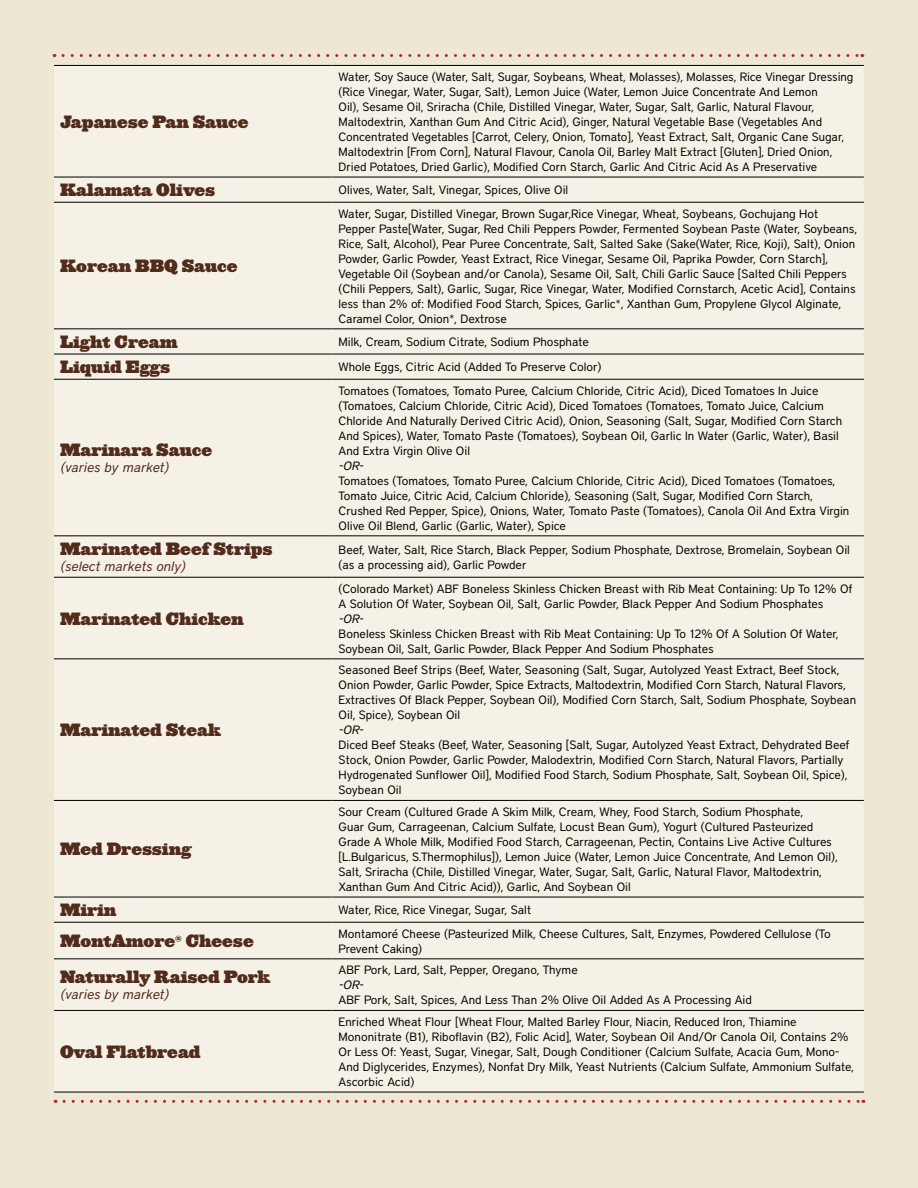
<style>
.page{position:relative;width:918px;height:1188px;background:#eee7d3}
.page>*{position:absolute;margin:0;border:0;box-sizing:border-box;transform-origin:0 0}
.t1{font:900 16.5px "Ziggurat";color:#512b1c}
.t2{font:italic 13.5px "District";color:#512b1c}
.t3{font:12px/15px "District";color:#000}
.t4{font:italic 12px "District";color:#000}
.s1{font-size:15px}
</style>
<div class="page">
<svg style="left:63px;top:54px;width:800px;height:3px"></svg>
<svg style="left:64px;top:1100px;width:800px;height:3px"></svg>
<div style="left:54px;top:66px;width:810px;height:1026px;background:#f5f1e6"></div>
<hr style="left:54px;top:65px;width:279px;height:1px;background:#000">
<hr style="left:333px;top:65px;width:531px;height:1px;background:#000">
<hr style="left:54px;top:177px;width:279px;height:1px;background:#000">
<hr style="left:333px;top:177px;width:531px;height:1px;background:#000">
<hr style="left:54px;top:202px;width:279px;height:1px;background:#000">
<hr style="left:333px;top:202px;width:531px;height:1px;background:#000">
<hr style="left:54px;top:329px;width:279px;height:1px;background:#000">
<hr style="left:333px;top:329px;width:531px;height:1px;background:#000">
<hr style="left:54px;top:354px;width:279px;height:1px;background:#000">
<hr style="left:333px;top:354px;width:531px;height:1px;background:#000">
<hr style="left:54px;top:379px;width:279px;height:1px;background:#000">
<hr style="left:333px;top:379px;width:531px;height:1px;background:#000">
<hr style="left:54px;top:536px;width:279px;height:1px;background:#000">
<hr style="left:333px;top:536px;width:531px;height:1px;background:#000">
<hr style="left:54px;top:577px;width:279px;height:1px;background:#000">
<hr style="left:333px;top:577px;width:531px;height:1px;background:#000">
<hr style="left:54px;top:659px;width:279px;height:1px;background:#000">
<hr style="left:333px;top:659px;width:531px;height:1px;background:#000">
<hr style="left:54px;top:800px;width:279px;height:1px;background:#000">
<hr style="left:333px;top:800px;width:531px;height:1px;background:#000">
<hr style="left:54px;top:897px;width:279px;height:1px;background:#000">
<hr style="left:333px;top:897px;width:531px;height:1px;background:#000">
<hr style="left:54px;top:922px;width:279px;height:1px;background:#000">
<hr style="left:333px;top:922px;width:531px;height:1px;background:#000">
<hr style="left:54px;top:959px;width:279px;height:1px;background:#000">
<hr style="left:333px;top:959px;width:531px;height:1px;background:#000">
<hr style="left:54px;top:1010px;width:279px;height:1px;background:#000">
<hr style="left:333px;top:1010px;width:531px;height:1px;background:#000">
<hr style="left:54px;top:1092px;width:279px;height:1px;background:#000">
<hr style="left:333px;top:1092px;width:531px;height:1px;background:#000">
<h1 class="t1" style="left:60px;top:108px;width:190px">Japanese Pan Sauce</h1>
<p class="t3" style="left:339px;top:69px;width:516px">Water, Soy Sauce (Water, Salt, Sugar, Soybeans, Wheat, Molasses), Molasses, Rice Vinegar Dressing (Rice Vinegar, Water, Sugar, Salt), Lemon Juice (Water, Lemon Juice Concentrate And Lemon<br>Oil), Sesame Oil, Sriracha (Chile, Distilled Vinegar, Water, Sugar, Salt, Garlic, Natural Flavour, Maltodextrin, Xanthan Gum And Citric Acid), Ginger, Natural Vegetable Base (Vegetables And Concentrated Vegetables [Carrot, Celery, Onion, Tomato], Yeast Extract, Salt, Organic Cane Sugar, Maltodextrin [From Corn], Natural Flavour, Canola Oil, Barley Malt Extract [Gluten], Dried Onion, Dried Potatoes, Dried Garlic), Modified Corn Starch, Garlic And Citric Acid As A Preservative</p>
<h1 class="t1" style="left:60px;top:176px;width:157px">Kalamata Olives</h1>
<p class="t3" style="left:339px;top:183px;width:231px">Olives, Water, Salt, Vinegar, Spices, Olive Oil</p>
<h1 class="t1" style="left:60px;top:252px;width:179px">Korean BBQ Sauce</h1>
<p class="t3" style="left:339px;top:206px;width:520px">Water, Sugar, Distilled Vinegar, Brown Sugar,Rice Vinegar, Wheat, Soybeans, Gochujang Hot Pepper Paste[Water, Sugar, Red Chili Peppers Powder, Fermented Soybean Paste (Water, Soybeans, Rice, Salt, Alcohol), Pear Puree Concentrate, Salt, Salted Sake (Sake(Water, Rice, Koji), Salt), Onion Powder, Garlic Powder, Yeast Extract, Rice Vinegar, Sesame Oil, Paprika Powder, Corn Starch], Vegetable Oil (Soybean and/or Canola), Sesame Oil, Salt, Chili Garlic Sauce [Salted Chili Peppers (Chili Peppers, Salt), Garlic, Sugar, Rice Vinegar, Water, Modified Cornstarch, Acetic Acid], Contains less than 2% of: Modified Food Starch, Spices, Garlic*, Xanthan Gum, Propylene Glycol Alginate, Caramel Color, Onion*, Dextrose</p>
<h1 class="t1" style="left:60px;top:328px;width:119px">Light Cream</h1>
<p class="t3" style="left:339px;top:334px;width:252px">Milk, Cream, Sodium Citrate, Sodium Phosphate</p>
<h1 class="t1" style="left:60px;top:353px;width:112px">Liquid Eggs</h1>
<p class="t3" style="left:339px;top:360px;width:264px">Whole Eggs, Citric Acid (Added To Preserve Color)</p>
<h1 class="t1" style="left:60px;top:436px;width:154px">Marinara Sauce</h1>
<p class="t2" style="left:60px;top:460px;width:110px">(varies by market)</p>
<h1 class="t1" style="left:60px;top:535px;width:214px">Marinated Beef Strips</h1>
<p class="t2" style="left:60px;top:559px;width:127px">(select markets only)</p>
<h1 class="t1" style="left:60px;top:604px;width:185px">Marinated Chicken</h1>
<h1 class="t1" style="left:60px;top:716px;width:162px">Marinated Steak</h1>
<h1 class="t1" style="left:60px;top:835px;width:133px">Med Dressing</h1>
<p class="t3" style="left:339px;top:383px;width:505px">Tomatoes (Tomatoes, Tomato Puree, Calcium Chloride, Citric Acid), Diced Tomatoes In Juice (Tomatoes, Calcium Chloride, Citric Acid), Diced Tomatoes (Tomatoes, Tomato Juice, Calcium Chloride And Naturally Derived Citric Acid), Onion, Seasoning (Salt, Sugar, Modified Corn Starch And Spices), Water, Tomato Paste (Tomatoes), Soybean Oil, Garlic In Water (Garlic, Water), Basil And Extra Virgin Olive Oil</p>
<p class="t4" style="left:339px;top:459px;width:26px">-OR-</p>
<p class="t3" style="left:339px;top:473px;width:512px">Tomatoes (Tomatoes, Tomato Puree, Calcium Chloride, Citric Acid), Diced Tomatoes (Tomatoes, Tomato Juice, Citric Acid, Calcium Chloride), Seasoning (Salt, Sugar, Modified Corn Starch, Crushed Red Pepper, Spice), Onions, Water, Tomato Paste (Tomatoes), Canola Oil And Extra Virgin Olive Oil Blend, Garlic (Garlic, Water), Spice</p>
<p class="t3" style="left:339px;top:542px;width:513px">Beef, Water, Salt, Rice Starch, Black Pepper, Sodium Phosphate, Dextrose, Bromelain, Soybean Oil (as a processing aid), Garlic Powder</p>
<p class="t3" style="left:339px;top:581px;width:515px">(Colorado Market) ABF Boneless Skinless Chicken Breast with Rib Meat Containing: Up To 12% Of<br>A Solution Of Water, Soybean Oil, Salt, Garlic Powder, Black Pepper And Sodium Phosphates</p>
<p class="t4" style="left:339px;top:612px;width:26px">-OR-</p>
<p class="t3" style="left:339px;top:626px;width:501px">Boneless Skinless Chicken Breast with Rib Meat Containing: Up To 12% Of A Solution Of Water,<br>Soybean Oil, Salt, Garlic Powder, Black Pepper And Sodium Phosphates</p>
<p class="t3" style="left:339px;top:663px;width:519px">Seasoned Beef Strips (Beef, Water, Seasoning (Salt, Sugar, Autolyzed Yeast Extract, Beef Stock, Onion Powder, Garlic Powder, Spice Extracts, Maltodextrin, Modified Corn Starch, Natural Flavors, Extractives Of Black Pepper, Soybean Oil), Modified Corn Starch, Salt, Sodium Phosphate, Soybean Oil, Spice), Soybean Oil</p>
<p class="t4" style="left:339px;top:723px;width:26px">-OR-</p>
<p class="t3" style="left:339px;top:738px;width:513px">Diced Beef Steaks (Beef, Water, Seasoning [Salt, Sugar, Autolyzed Yeast Extract, Dehydrated Beef Stock, Onion Powder, Garlic Powder, Malodextrin, Modified Corn Starch, Natural Flavors, Partially Hydrogenated Sunflower Oil], Modified Food Starch, Sodium Phosphate, Salt, Soybean Oil, Spice), Soybean Oil</p>
<p class="t3" style="left:339px;top:804px;width:501px">Sour Cream (Cultured Grade A Skim Milk, Cream, Whey, Food Starch, Sodium Phosphate,<br>Guar Gum, Carrageenan, Calcium Sulfate, Locust Bean Gum), Yogurt (Cultured Pasteurized Grade A Whole Milk, Modified Food Starch, Carrageenan, Pectin, Contains Live Active Cultures [L.Bulgaricus, S.Thermophilus]), Lemon Juice (Water, Lemon Juice Concentrate, And Lemon Oil), Salt, Sriracha (Chile, Distilled Vinegar, Water, Sugar, Salt, Garlic, Natural Flavor, Maltodextrin, Xanthan Gum And Citric Acid)), Garlic, And Soybean Oil</p>
<h1 class="t1" style="left:60px;top:896px;width:58px">Mirin</h1>
<p class="t3" style="left:339px;top:903px;width:194px">Water, Rice, Rice Vinegar, Sugar, Salt</p>
<h1 class="t1" style="left:60px;top:927px;width:195px">MontAmore<span class="s1">®</span> Cheese</h1>
<p class="t3" style="left:339px;top:926px;width:494px">Montamoré Cheese (Pasteurized Milk, Cheese Cultures, Salt, Enzymes, Powdered Cellulose (To<br>Prevent Caking)</p>
<h1 class="t1" style="left:60px;top:963px;width:212px">Naturally Raised Pork</h1>
<p class="t2" style="left:60px;top:987px;width:110px">(varies by market)</p>
<p class="t3" style="left:339px;top:963px;width:241px">ABF Pork, Lard, Salt, Pepper, Oregano, Thyme</p>
<p class="t4" style="left:339px;top:978px;width:26px">-OR-</p>
<p class="t3" style="left:339px;top:993px;width:415px">ABF Pork, Salt, Spices, And Less Than 2% Olive Oil Added As A Processing Aid</p>
<h1 class="t1" style="left:60px;top:1038px;width:142px">Oval Flatbread</h1>
<p class="t3" style="left:339px;top:1014px;width:517px">Enriched Wheat Flour [Wheat Flour, Malted Barley Flour, Niacin, Reduced Iron, Thiamine Mononitrate (B1), Riboflavin (B2), Folic Acid], Water, Soybean Oil And/Or Canola Oil, Contains 2% Or Less Of: Yeast, Sugar, Vinegar, Salt, Dough Conditioner (Calcium Sulfate, Acacia Gum, Mono-And Diglycerides, Enzymes), Nonfat Dry Milk, Yeast Nutrients (Calcium Sulfate, Ammonium Sulfate, Ascorbic Acid)</p>
</div>
